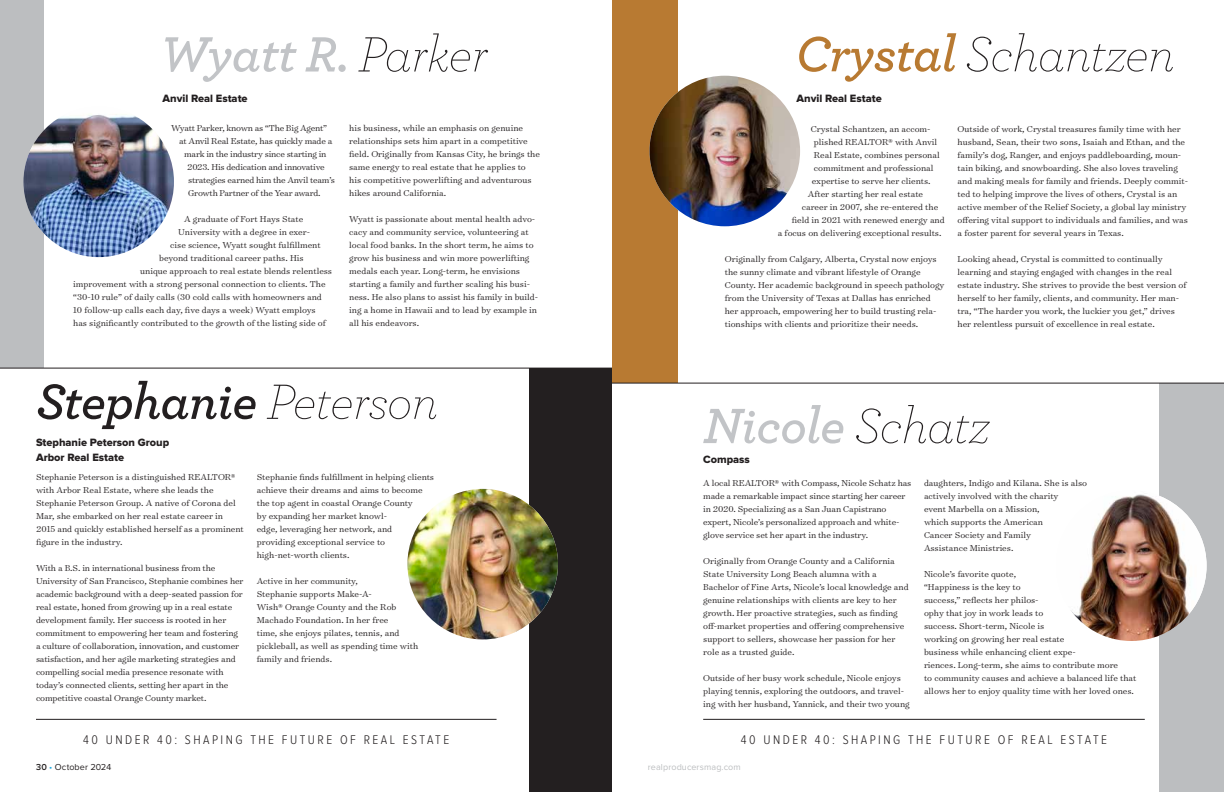
<style>
.page{position:relative;width:1224px;height:792px;background:#fff}
.page>*{position:absolute;margin:0;border:0;box-sizing:border-box;transform-origin:0 0}
.t1{font:italic 600 52px "Archer Pro";letter-spacing:-.015em;color:#c2c4c7}
.t2{font:italic 600 52px "Archer Pro";letter-spacing:-.015em;color:#231f20}
.t3{font:italic 200 52px "Archer Pro";letter-spacing:-.015em;color:#231f20}
.t4{font:300 13px "Proxima Nova Cond";letter-spacing:.19em;color:#231f20}
.t5{font:11px/15px "Proxima Nova Extrabld";color:#231f20}
.t6{font:300 9.8px/13px "Surveyor Text";color:#231f20}
.t7{font:300 9.8px "Surveyor Text";letter-spacing:-.02em;color:#231f20}
.t8{font:9px "Proxima Nova";letter-spacing:.01em;color:#bcbec0}
.t9{font:9px "Proxima Nova";letter-spacing:.01em;color:#231f20}
.s1{font-weight:200;color:#231f20}
.s2{font-weight:200}
.s3{font-weight:600;color:#b87a32}
.s4{font-weight:600}
.s5{color:#19a8e0}
</style>
<div class="page">
<div style="left:0;top:0;width:44px;height:368px;background:#bcbec0"></div>
<div style="left:530px;top:368px;width:82px;height:424px;background:#231f20"></div>
<img style="left:407px;top:489px;width:151px;height:150px;border-radius:75px">
<img style="left:23px;top:107px;width:151px;height:150px;border-radius:75px">
<hr style="left:0;top:368px;width:612px;height:1px;background:#231f20">
<div style="left:612px;top:0;width:66px;height:383px;background:#b87a32"></div>
<div style="left:1160px;top:383px;width:64px;height:409px;background:#bcbec0"></div>
<hr style="left:612px;top:383px;width:612px;height:1px;background:#231f20">
<hr style="left:36px;top:719px;width:461px;height:1px;background:#231f20">
<hr style="left:703px;top:719px;width:442px;height:1px;background:#231f20">
<img style="left:650px;top:76px;width:150px;height:150px;border-radius:75px">
<img style="left:1056px;top:490px;width:151px;height:151px;border-radius:75px">
<h1 class="t1" style="left:159px;top:15px;width:330px">Wyatt R. <span class="s1">Parker</span></h1>
<p class="t5" style="left:162px;top:91px;width:87px">Anvil Real Estate</p>
<p class="t7" style="left:171px;top:122px;width:158px">Wyatt Parker, known as “The Big Agent”</p>
<p class="t7" style="left:179px;top:135px;width:155px">at Anvil Real Estate, has quickly made a</p>
<p class="t7" style="left:184px;top:148px;width:144px">mark in the industry since starting in</p>
<p class="t7" style="left:187px;top:161px;width:139px">2023. His dedication and innovative</p>
<p class="t7" style="left:188px;top:174px;width:148px">strategies earned him the Anvil team’s</p>
<p class="t7" style="left:188px;top:187px;width:134px">Growth Partner of the Year award.</p>
<p class="t6" style="left:184px;top:212px;width:121px">A graduate of Fort Hays State</p>
<p class="t6" style="left:178px;top:225px;width:133px">University with a degree in exer-</p>
<p class="t6" style="left:170px;top:238px;width:152px">cise science, Wyatt sought fulfillment</p>
<p class="t6" style="left:159px;top:251px;width:146px">beyond traditional career paths. His</p>
<p class="t6" style="left:140px;top:264px;width:193px">unique approach to real estate blends relentless</p>
<p class="t6" style="left:73px;top:277px;width:254px">improvement with a strong personal connection to clients. The</p>
<p class="t6" style="left:73px;top:290px;width:250px">“30-10 rule” of daily calls (30 cold calls with homeowners and</p>
<p class="t6" style="left:73px;top:303px;width:244px">10 follow-up calls each day, five days a week) Wyatt employs</p>
<p class="t6" style="left:73px;top:316px;width:254px">has significantly contributed to the growth of the listing side of</p>
<p class="t6" style="left:349px;top:121px;width:192px">his business, while an emphasis on genuine relationships sets him apart in a competitive field. Originally from Kansas City, he brings the same energy to real estate that he applies to his competitive powerlifting and adventurous hikes around California.</p>
<p class="t6" style="left:349px;top:212px;width:191px">Wyatt is passionate about mental health advo&shy;cacy and community service, volunteering at local food banks. In the short term, he aims to grow his business and win more powerlifting medals each year. Long-term, he envisions starting a family and further scaling his busi&shy;ness. He also plans to assist his family in build&shy;ing a home in Hawaii and to lead by example in all his endeavors.</p>
<h1 class="t2" style="left:36px;top:362px;width:404px">Stephanie <span class="s2">Peterson</span></h1>
<p class="t5" style="left:36px;top:435px;width:135px">Stephanie Peterson Group<br>Arbor Real Estate</p>
<p class="t6" style="left:36px;top:470px;width:209px">Stephanie Peterson is a distinguished REALTOR® with Arbor Real Estate, where she leads the Stephanie Peterson Group. A native of Corona del Mar, she embarked on her real estate career in 2015 and quickly established herself as a prominent figure in the industry.</p>
<p class="t6" style="left:36px;top:561px;width:209px">With a B.S. in international business from the University of San Francisco, Stephanie combines her academic background with a deep-seated passion for real estate, honed from growing up in a real estate development family. Her success is rooted in her commitment to empowering her team and fostering a culture of collaboration, innovation, and customer satisfaction, and her agile marketing strategies and compelling social media presence resonate with today’s connected clients, setting her apart in the competitive coastal Orange County market.</p>
<p class="t6" style="left:257px;top:470px;width:179px">Stephanie finds fulfillment in helping clients achieve their dreams and aims to become the top agent in coastal Orange County<br>by expanding her market knowl-<br>edge, leveraging her network, and<br>providing exceptional service to high-net-worth clients.</p>
<p class="t6" style="left:257px;top:574px;width:163px">Active in her community,<br>Stephanie supports Make-A-<br>Wish® Orange County and the Rob<br>Machado Foundation. In her free<br>time, she enjoys pilates, tennis, and pickleball, as well as spending time with family and friends.</p>
<h1 class="t3" style="left:796px;top:20px;width:381px"><span class="s3">Crystal</span> Schantzen</h1>
<p class="t5" style="left:797px;top:91px;width:87px">Anvil Real Estate</p>
<p class="t6" style="left:811px;top:122px;width:121px">Crystal Schantzen, an accom-</p>
<p class="t6" style="left:814px;top:135px;width:125px">plished REALTOR® with Anvil</p>
<p class="t6" style="left:814px;top:148px;width:127px">Real Estate, combines personal</p>
<p class="t6" style="left:814px;top:161px;width:121px">commitment and professional</p>
<p class="t6" style="left:812px;top:174px;width:120px">expertise to serve her clients.</p>
<p class="t6" style="left:808px;top:187px;width:117px">After starting her real estate</p>
<p class="t6" style="left:802px;top:200px;width:138px">career in 2007, she re-entered the</p>
<p class="t6" style="left:792px;top:213px;width:154px">field in 2021 with renewed energy and</p>
<p class="t6" style="left:778px;top:226px;width:165px">a focus on delivering exceptional results.</p>
<p class="t6" style="left:725px;top:252px;width:221px">Originally from Calgary, Alberta, Crystal now enjoys the sunny climate and vibrant lifestyle of Orange County. Her academic background in speech pathology from the University of Texas at Dallas has enriched her approach, empowering her to build trusting rela&shy;tionships with clients and prioritize their needs.</p>
<p class="t6" style="left:958px;top:122px;width:232px">Outside of work, Crystal treasures family time with her husband, Sean, their two sons, Isaiah and Ethan, and the family’s dog, Ranger, and enjoys paddleboarding, moun&shy;tain biking, and snowboarding. She also loves traveling and making meals for family and friends. Deeply commit&shy;ted to helping improve the lives of others, Crystal is an active member of the Relief Society, a global lay ministry offering vital support to individuals and families, and was a foster parent for several years in Texas.</p>
<p class="t6" style="left:958px;top:252px;width:230px">Looking ahead, Crystal is committed to continually learning and staying engaged with changes in the real estate industry. She strives to provide the best version of herself to her family, clients, and community. Her man&shy;tra, “The harder you work, the luckier you get,” drives her relentless pursuit of excellence in real estate.</p>
<h1 class="t1" style="left:703px;top:386px;width:289px">Nicole <span class="s1">Schatz</span></h1>
<p class="t5" style="left:703px;top:452px;width:48px">Compass</p>
<p class="t6" style="left:703px;top:476px;width:210px">A local REALTOR® with Compass, Nicole Schatz has made a remarkable impact since starting her career in 2020. Specializing as a San Juan Capistrano expert, Nicole’s personalized approach and white&shy;glove service set her apart in the industry.</p>
<p class="t6" style="left:703px;top:554px;width:207px">Originally from Orange County and a California State University Long Beach alumna with a Bachelor of Fine Arts, Nicole’s local knowledge and genuine relationships with clients are key to her growth. Her proactive strategies, such as finding off-market properties and offering comprehensive support to sellers, showcase her passion for her role as a trusted guide.</p>
<p class="t6" style="left:703px;top:671px;width:208px">Outside of her busy work schedule, Nicole enjoys playing tennis, exploring the outdoors, and travel&shy;ing with her husband, Yannick, and their two young</p>
<p class="t6" style="left:924px;top:476px;width:165px">daughters, Indigo and Kilana. She is also actively involved with the charity<br>event Marbella on a Mission,<br>which supports the American<br>Cancer Society and Family<br>Assistance Ministries.</p>
<p class="t6" style="left:924px;top:567px;width:214px">Nicole’s favorite quote,<br>“Happiness is the key to<br>success,” reflects her philos-<br>ophy that joy in work leads to<br>success. Short-term, Nicole is<br>working on growing her real estate<br>business while enhancing client expe-<br>riences. Long-term, she aims to contribute more<br>to community causes and achieve a balanced life that allows her to enjoy quality time with her loved ones.</p>
<h2 class="t4" style="left:83px;top:734px;width:368px">40 UNDER 40: SHAPING THE FUTURE OF REAL ESTATE</h2>
<h2 class="t4" style="left:741px;top:734px;width:368px">40 UNDER 40: SHAPING THE FUTURE OF REAL ESTATE</h2>
<p class="t9" style="left:36px;top:762px;width:77px"><span class="s4">30</span> <span class="s5">•</span> October 2024</p>
<p class="t8" style="left:648px;top:762px;width:94px">realproducersmag.com</p>
</div>
